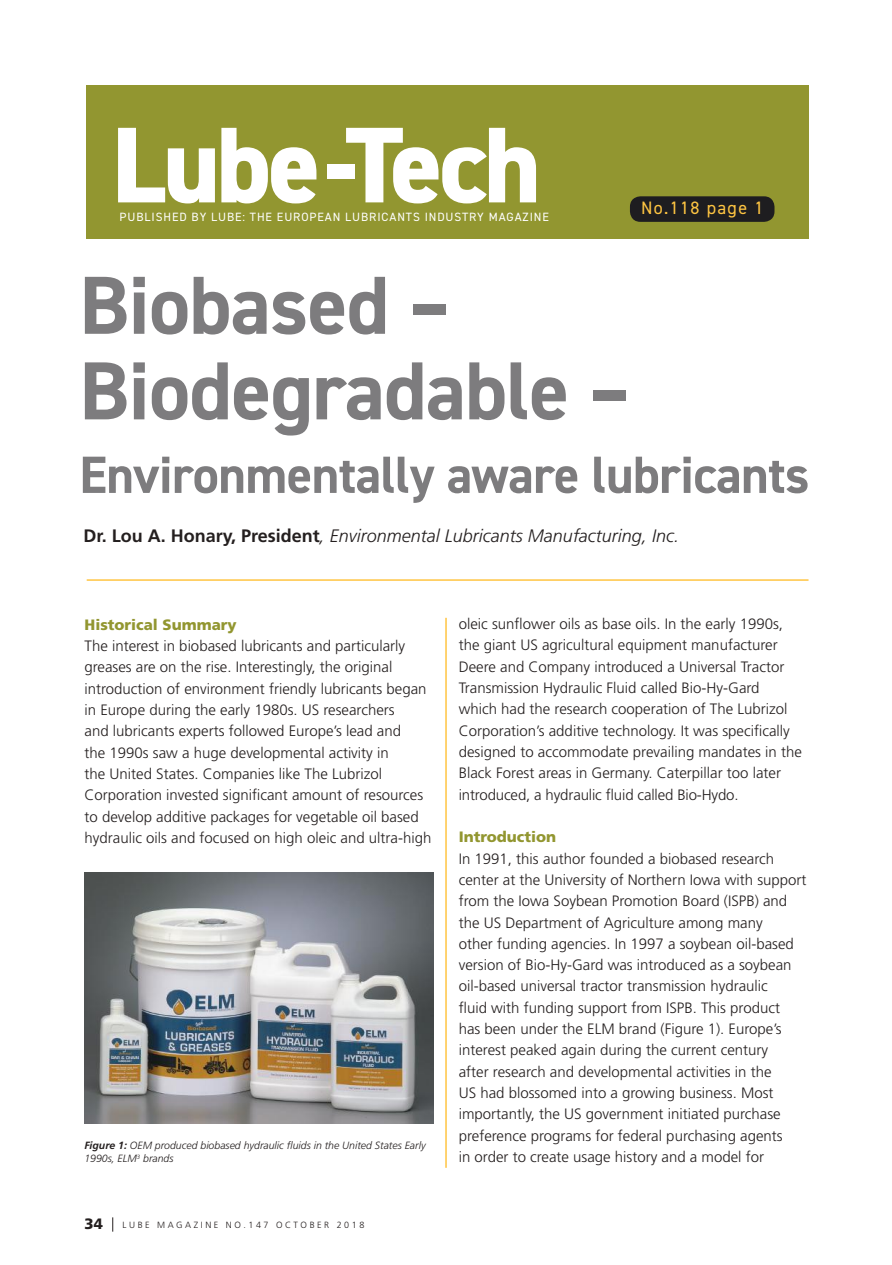
<style>
.page{position:relative;width:892px;height:1265px;background:#fff}
.page>*{position:absolute;margin:0;border:0;box-sizing:border-box;transform-origin:0 0}
.t1{font:800 108px "DIN2014";letter-spacing:-.03em;color:#fff}
.t2{font:700 82.5px/85.5px "DIN2014";letter-spacing:-.01em;color:#7d7c7e}
.t3{font:700 52.5px "DIN2014";letter-spacing:-.01em;color:#7d7c7e}
.t4{font:italic 300 18px "Frutiger";color:#241f1f}
.t5{font:18px "DIN2014";letter-spacing:.075em;color:#ffc542}
.t6{font:300 15px/21.3px "Frutiger";color:#241f1f}
.t7{font:900 15px "Frutiger";color:#929630}
.t8{font:900 15px "Frutiger";color:#241f1f}
.t9{font:12px "DIN2014";letter-spacing:.075em;color:#fff}
.t10{font:italic 300 10.5px/13.5px "Frutiger";color:#241f1f}
.t11{font:300 9px "Frutiger";letter-spacing:.28em;color:#241f1f}
.s1{color:#929630}
.s2{font-weight:700;font-style:normal}
.s3{font-weight:700}
</style>
<div class="page">
<svg style="left:112px;top:1217px;width:1px;height:14px"></svg>
<div style="left:86px;top:86px;width:722px;height:153px;background:#929630"></div>
<div style="left:630px;top:196px;width:144px;height:26px;background:#1e1d20;border-radius:10px"></div>
<hr style="left:445px;top:617px;width:2px;height:550px;background:#ffc542">
<hr style="left:87px;top:579px;width:721px;height:1px;background:#ffc542">
<img style="left:84px;top:872px;width:349px;height:251px">
<h1 class="t1" style="left:112px;top:93px;width:431px">Lube<span class="s1">-</span>Tech</h1>
<p class="t9" style="left:120px;top:209px;width:431px">PUBLISHED BY LUBE: THE EUROPEAN LUBRICANTS INDUSTRY MAGAZINE</p>
<p class="t5" style="left:641px;top:197px;width:124px">No.118 page 1</p>
<h2 class="t2" style="left:79px;top:261px;width:552px">Biobased –<br>Biodegradable –</h2>
<h3 class="t3" style="left:79px;top:440px;width:732px">Environmentally aware lubricants</h3>
<p class="t4" style="left:84px;top:525px;width:597px"><span class="s2">Dr. Lou A. Honary, President</span>, Environmental Lubricants Manufacturing, Inc.</p>
<p class="t7" style="left:85px;top:615px;width:154px">Historical Summary</p>
<p class="t6" style="left:85px;top:635px;width:348px">The interest in biobased lubricants and particularly greases are on the rise. Interestingly, the original introduction of environment friendly lubricants began in Europe during the early 1980s. US researchers<br>and lubricants experts followed Europe’s lead and<br>the 1990s saw a huge developmental activity in<br>the United States. Companies like The Lubrizol Corporation invested significant amount of resources to develop additive packages for vegetable oil based hydraulic oils and focused on high oleic and ultra-high</p>
<p class="t10" style="left:84px;top:1137px;width:343px"><span class="s3">Figure 1:</span> OEM produced biobased hydraulic fluids in the United States Early<br>1990s, ELM<sup>3</sup> brands</p>
<p class="t8" style="left:85px;top:1214px;width:20px">34</p>
<p class="t11" style="left:123px;top:1219px;width:243px">LUBE MAGAZINE NO.147 OCTOBER 2018</p>
<p class="t6" style="left:459px;top:613px;width:345px">oleic sunflower oils as base oils. In the early 1990s, the giant US agricultural equipment manufacturer Deere and Company introduced a Universal Tractor Transmission Hydraulic Fluid called Bio-Hy-Gard<br>which had the research cooperation of The Lubrizol Corporation’s additive technology. It was specifically designed to accommodate prevailing mandates in the Black Forest areas in Germany. Caterpillar too later introduced, a hydraulic fluid called Bio-Hydo.</p>
<p class="t7" style="left:459px;top:827px;width:99px">Introduction</p>
<p class="t6" style="left:459px;top:847px;width:349px">In 1991, this author founded a biobased research center at the University of Northern Iowa with support from the Iowa Soybean Promotion Board (ISPB) and the US Department of Agriculture among many<br>other funding agencies. In 1997 a soybean oil-based version of Bio-Hy-Gard was introduced as a soybean oil-based universal tractor transmission hydraulic<br>fluid with funding support from ISPB. This product<br>has been under the ELM brand (Figure 1). Europe’s interest peaked again during the current century<br>after research and developmental activities in the<br>US had blossomed into a growing business. Most importantly, the US government initiated purchase preference programs for federal purchasing agents<br>in order to create usage history and a model for</p>
</div>
